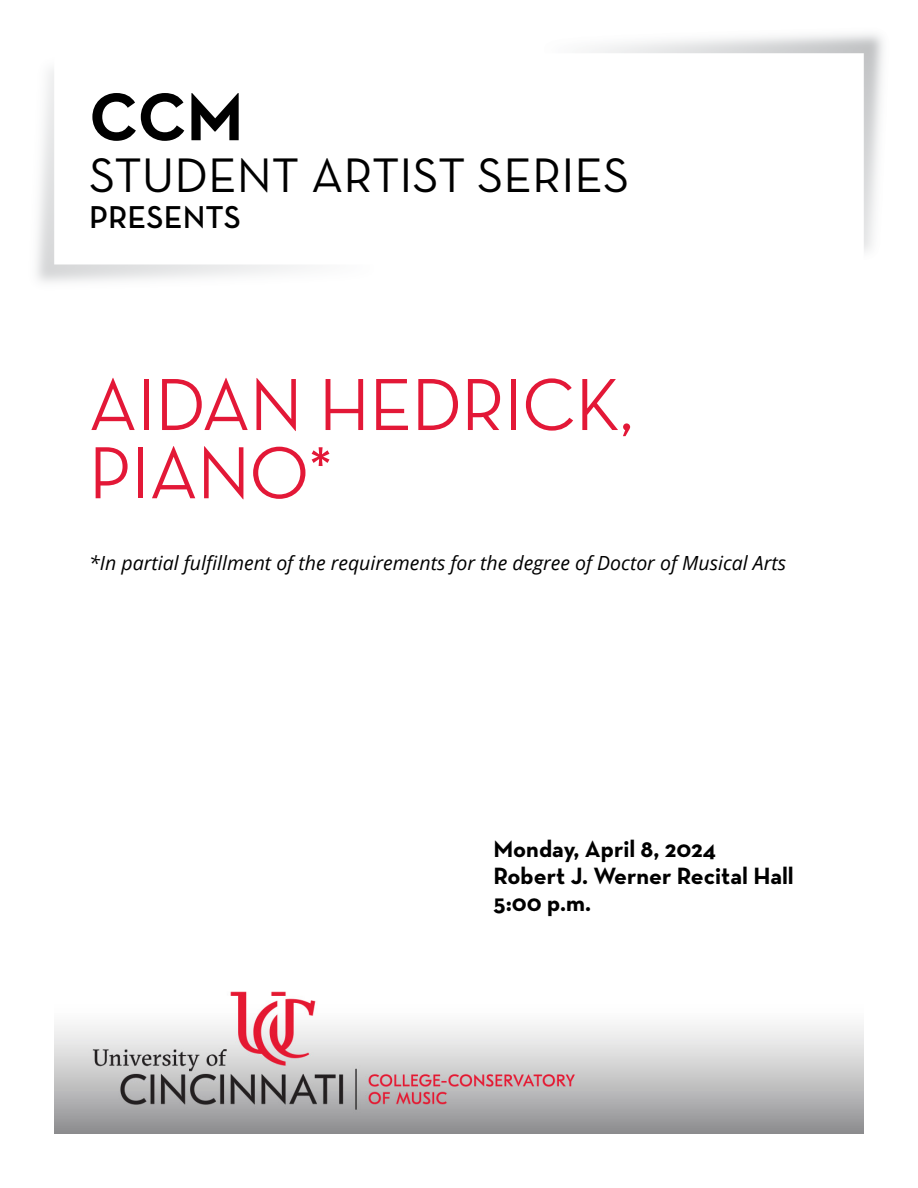
<style>
.page{position:relative;width:918px;height:1188px;background:#fff}
.page>*{position:absolute;margin:0;border:0;box-sizing:border-box;transform-origin:0 0}
.Concert_Title__H1{font:500 75px/68.2px "Neutra Disp";color:#e31837}
.Page_Intro__H1{font:700 68.7px "Neutra Text";color:#000}
.Page_Intro__H1-2{font:49.35px "Neutra Text";color:#000}
.Page_Intro__H1-3{font:600 32.25px "Neutra Text";color:#000}
.Date_Venue_Time__H3{font:700 24px "Neutra Text";color:#000}
.In_partial_fulfillment_of__H2{font:italic 19.5px "Open Sans";color:#000}
</style>
<div class="page">
<img style="left:54px;top:991px;width:810px;height:143px">
<img style="left:589px;top:34px;width:294px;height:218px">
<h1 class="Page_Intro__H1" style="left:89px;top:74px;width:156px">CCM</h1>
<h1 class="Page_Intro__H1-2" style="left:89px;top:145px;width:542px">STUDENT ARTIST SERIES</h1>
<h1 class="Page_Intro__H1-3" style="left:89px;top:197px;width:153px">PRESENTS</h1>
<h1 class="Concert_Title__H1" style="left:89px;top:371px;width:545px">AIDAN HEDRICK,<br>PIANO*</h1>
<h2 class="In_partial_fulfillment_of__H2" style="left:89px;top:550px;width:698px">*In partial fulfillment of the requirements for the degree of Doctor of Musical Arts</h2>
<h3 class="Date_Venue_Time__H3" style="left:494px;top:834px;width:224px">Monday, April 8, 2024</h3>
<h3 class="Date_Venue_Time__H3" style="left:494px;top:861px;width:302px">Robert J. Werner Recital Hall</h3>
<h3 class="Date_Venue_Time__H3" style="left:494px;top:888px;width:99px">5:00 p.m.</h3>
</div>
